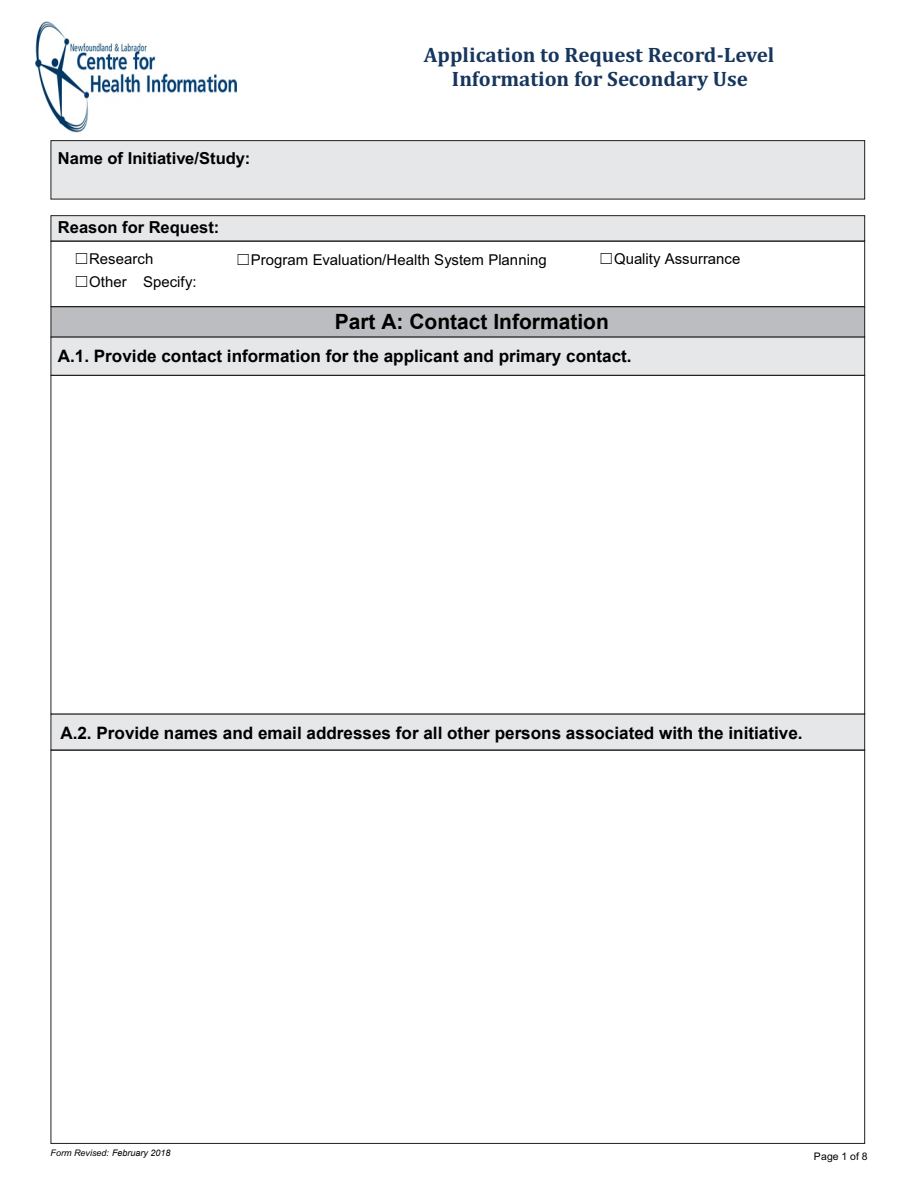
<style>
.page{position:relative;width:918px;height:1188px;background:#fff}
.page>*{position:absolute;margin:0;border:0;box-sizing:border-box;transform-origin:0 0}
.t1{font:700 21px/24.5px "Cambria";color:#17365d;text-align:center}
.t2{font:700 21px "Arial";color:#000}
.t3{font:700 17.1px "Arial";color:#000}
.t4{font:700 16.5px "Arial";color:#000}
.t5{font:15px "Arial";color:#000}
.t6{font:10.5px "Arial";color:#000}
.t7{font:italic 9px "Arial";color:#000}
.s1{font-family:"MS Gothic"}
.s2{font-style:inherit}
</style>
<div class="page">
<div style="left:51px;top:215px;width:814px;height:27px;background:#e6e7e8;border:1px solid #231f20"></div>
<div style="left:51px;top:140px;width:814px;height:59px;background:#e6e7e8;border:1px solid #231f20"></div>
<img style="left:35px;top:22px;width:201px;height:110px">
<div style="left:51px;top:306px;width:814px;height:31px;background:#bbbdc0"></div>
<div style="left:51px;top:337px;width:814px;height:39px;background:#e6e7e8"></div>
<div style="left:51px;top:714px;width:814px;height:37px;background:#e6e7e8"></div>
<div style="left:51px;top:241px;width:814px;height:66px;border:1px solid #231f20"></div>
<p class="t4" style="left:58px;top:152px;width:194px">Name of Initiative/Study:</p>
<p class="t1" style="left:424px;top:44px;width:352px">Application to Request Record-Level<br>Information for Secondary Use</p>
<p class="t4" style="left:58px;top:221px;width:163px">Reason for Request:</p>
<p class="t5" style="left:74px;top:253px;width:81px"><span class="s1">☐</span>Research</p>
<p class="t5" style="left:236px;top:254px;width:312px"><span class="s1">☐</span>Program Evaluation/Health System Planning</p>
<p class="t5" style="left:599px;top:248px;width:143px"><span class="s1">☐</span>Quality Assurrance</p>
<p class="t5" style="left:74px;top:276px;width:124px"><span class="s1">☐</span>Other Specify:</p>
<p class="t2" style="left:335px;top:307px;width:276px">Part A: Contact Information</p>
<p class="t3" style="left:58px;top:344px;width:575px">A.1. Provide contact information for the applicant and primary contact.</p>
<p class="t3" style="left:60px;top:721px;width:744px">A.2. Provide names and email addresses for all other persons associated with the initiative.</p>
<p class="t7" style="left:51px;top:1150px;width:121px">Form Revised: <span class="s2">February 2018</span></p>
<p class="t6" style="left:814px;top:1152px;width:55px">Page 1 of 8</p>
</div>
